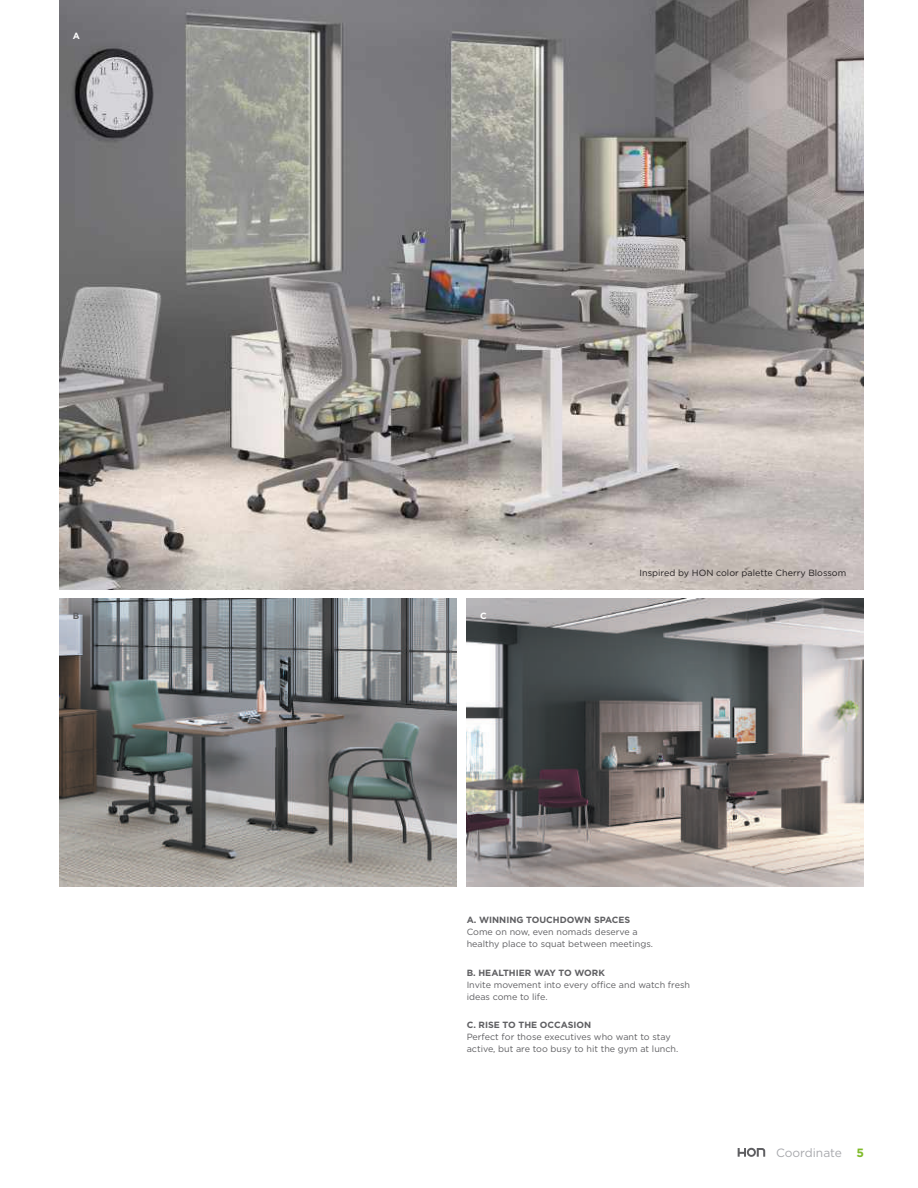
<style>
.page{position:relative;width:918px;height:1188px;background:#fff}
.page>*{position:absolute;margin:0;border:0;box-sizing:border-box;transform-origin:0 0}
.t1{font:12px "Gotham";color:#a8a9ad}
.t2{font:9px/12px "Gotham";color:#5f5f62}
.t3{font:700 9px "Gotham";color:#5f5f62}
.t4{font:9px "Gotham";color:#231f20}
.t5{font:700 9px "Gotham";color:#fff}
.s1{font-weight:700;color:#80bb2a}
</style>
<div class="page">
<svg style="left:738px;top:1148px;width:27px;height:9px"></svg>
<img style="left:59px;top:599px;width:398px;height:288px">
<img style="left:467px;top:599px;width:397px;height:288px">
<img style="left:59px;top:0;width:805px;height:590px">
<p class="t5" style="left:73px;top:30px;width:9px">A</p>
<p class="t3" style="left:73px;top:610px;width:8px">B</p>
<p class="t5" style="left:480px;top:610px;width:8px">C</p>
<p class="t4" style="left:640px;top:567px;width:208px">Inspired by HON color palette Cherry Blossom</p>
<p class="t3" style="left:467px;top:914px;width:165px">A. WINNING TOUCHDOWN SPACES</p>
<p class="t2" style="left:467px;top:926px;width:188px">Come on now, even nomads deserve a healthy place to squat between meetings.</p>
<p class="t3" style="left:467px;top:966px;width:140px">B. HEALTHIER WAY TO WORK</p>
<p class="t2" style="left:467px;top:978px;width:225px">Invite movement into every office and watch fresh ideas come to life.</p>
<p class="t3" style="left:467px;top:1019px;width:126px">C. RISE TO THE OCCASION</p>
<p class="t2" style="left:467px;top:1031px;width:213px">Perfect for those executives who want to stay active, but are too busy to hit the gym at lunch.</p>
<h1 class="t1" style="left:776px;top:1145px;width:89px">Coordinate <span class="s1">5</span></h1>
</div>
